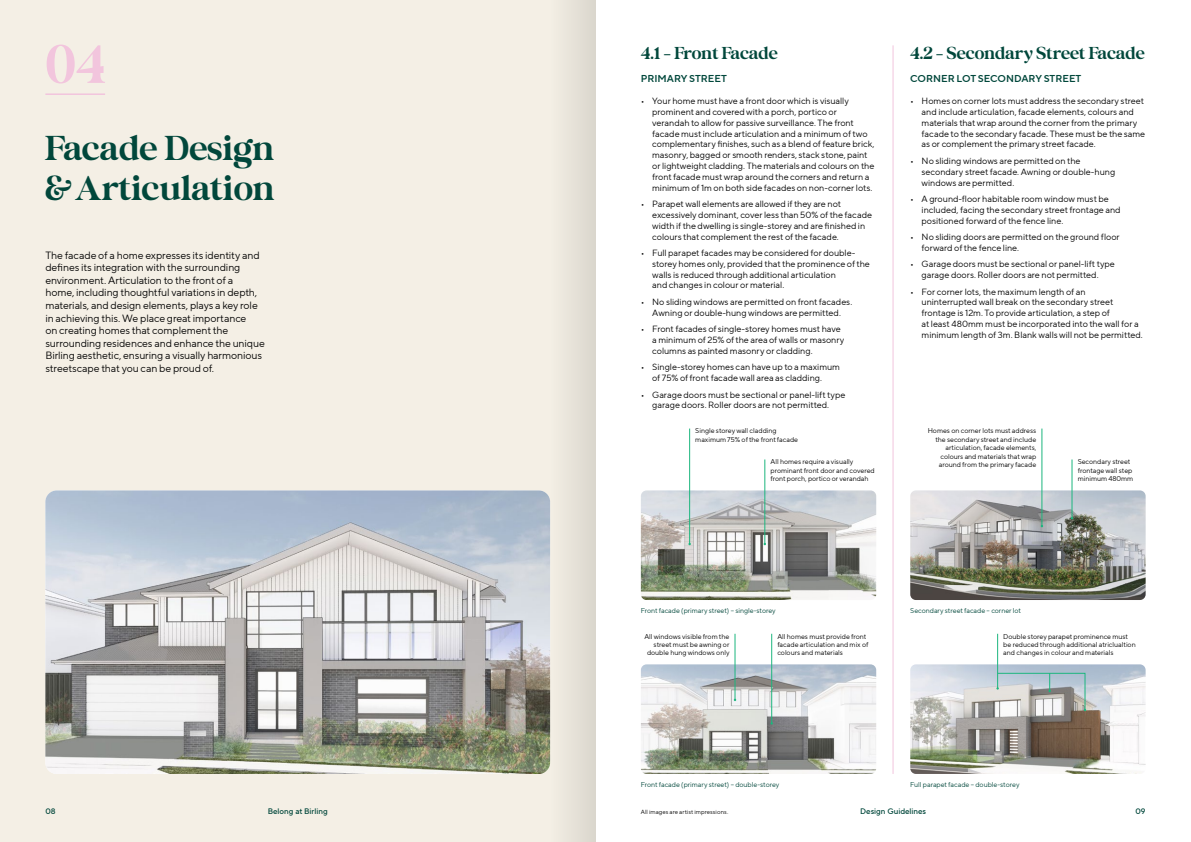
<style>
.page{position:relative;width:1191px;height:842px;background:#fff}
.page>*{position:absolute;margin:0;border:0;box-sizing:border-box;transform-origin:0 0}
.t1{font:56px "Bigola Display";color:#f2c5dd}
.t2{font:36px/40px "Bigola Display";letter-spacing:.01em;color:#01473b}
.t3{font:18px "Bigola Display";letter-spacing:.01em;color:#01473b}
.t4{font:10.5px/12.6px "TT Norms Pro";letter-spacing:-.01em;color:#000}
.t5{font:10px "TT Norms Pro Dm Bd";color:#01473b}
.t6{font:9px/10.8px "TT Norms Pro";color:#000}
.t7{font:500 8px "TT Norms Pro";color:#01473b}
.t8{font:7px/8.4px "TT Norms Pro";color:#000}
.t9{font:7px "TT Norms Pro";color:#01473b}
.t10{font:6px "TT Norms Pro";letter-spacing:.01em;color:#000}
</style>
<div class="page">
<div style="left:0;top:0;width:595px;height:842px;background:#f4efe5"></div>
<hr style="left:45px;top:93px;width:60px;height:2px;background:#f2c5dd">
<img style="left:45px;top:490px;width:505px;height:284px">
<img style="left:641px;top:664px;width:235px;height:110px">
<img style="left:910px;top:664px;width:235px;height:110px">
<img style="left:641px;top:490px;width:235px;height:110px">
<img style="left:910px;top:490px;width:235px;height:110px">
<hr style="left:893px;top:45px;width:1px;height:729px;background:#f2c5dd">
<hr style="left:689px;top:429px;width:1px;height:115px;background:#1cb67e">
<hr style="left:735px;top:634px;width:1px;height:66px;background:#1cb67e">
<hr style="left:1041px;top:429px;width:1px;height:97px;background:#1cb67e">
<hr style="left:1071px;top:459px;width:1px;height:59px;background:#1cb67e">
<hr style="left:764px;top:459px;width:1px;height:85px;background:#1cb67e">
<hr style="left:771px;top:634px;width:1px;height:89px;background:#1cb67e">
<hr style="left:997px;top:634px;width:1px;height:54px;background:#1cb67e">
<svg style="left:996px;top:673px;width:90px;height:38px;background:#b9c3c4"></svg>
<div style="left:550px;top:0;width:45px;height:842px;background:#e7e2d9"></div>
<h1 class="t1" style="left:45px;top:33px;width:61px">04</h1>
<h2 class="t2" style="left:45px;top:131px;width:230px">Facade Design &amp; Articulation</h2>
<p class="t4" style="left:45px;top:249px;width:221px">The facade of a home expresses its identity and defines its integration with the surrounding environment. Articulation to the front of a<br>home, including thoughtful variations in depth, materials, and design elements, plays a key role in achieving this. We place great importance<br>on creating homes that complement the surrounding residences and enhance the unique Birling aesthetic, ensuring a visually harmonious streetscape that you can be proud of.</p>
<h3 class="t3" style="left:641px;top:43px;width:138px">4.1 - Front Facade</h3>
<p class="t5" style="left:641px;top:71px;width:88px">PRIMARY STREET</p>
<p class="t6" style="left:652px;top:96px;width:224px;text-indent:-11px">• Your home must have a front door which is visually prominent and covered with a porch, portico or verandah to allow for passive surveillance. The front facade must include articulation and a minimum of two complementary finishes, such as a blend of feature brick, masonry, bagged or smooth renders, stack stone, paint or lightweight cladding. The materials and colours on the front facade must wrap around the corners and return a minimum of 1m on both side facades on non-corner lots.</p>
<p class="t6" style="left:652px;top:198px;width:221px;text-indent:-11px">• Parapet wall elements are allowed if they are not excessively dominant, cover less than 50% of the facade width if the dwelling is single-storey and are finished in colours that complement the rest of the facade.</p>
<p class="t6" style="left:652px;top:247px;width:219px;text-indent:-11px">• Full parapet facades may be considered for double&shy;storey homes only, provided that the prominence of the walls is reduced through additional articulation<br>and changes in colour or material.</p>
<p class="t6" style="left:641px;top:296px;width:213px;text-align:center">• No sliding windows are permitted on front facades.<br>Awning or double-hung windows are permitted.</p>
<p class="t6" style="left:652px;top:324px;width:193px;text-indent:-11px">• Front facades of single-storey homes must have a minimum of 25% of the area of walls or masonry columns as painted masonry or cladding.</p>
<p class="t6" style="left:652px;top:362px;width:189px;text-indent:-11px">• Single-storey homes can have up to a maximum of 75% of front facade wall area as cladding.</p>
<p class="t6" style="left:641px;top:389px;width:206px;text-align:center">• Garage doors must be sectional or panel-lift type garage doors. Roller doors are not permitted.</p>
<h3 class="t3" style="left:910px;top:43px;width:236px">4.2 - Secondary Street Facade</h3>
<p class="t5" style="left:910px;top:71px;width:173px">CORNER LOT SECONDARY STREET</p>
<p class="t6" style="left:921px;top:96px;width:225px;text-indent:-11px">• Homes on corner lots must address the secondary street and include articulation, facade elements, colours and materials that wrap around the corner from the primary facade to the secondary facade. These must be the same as or complement the primary street facade.</p>
<p class="t6" style="left:921px;top:155px;width:195px;text-indent:-11px">• No sliding windows are permitted on the secondary street facade. Awning or double-hung windows are permitted.</p>
<p class="t6" style="left:921px;top:193px;width:200px;text-indent:-11px">• A ground-floor habitable room window must be included, facing the secondary street frontage and positioned forward of the fence line.</p>
<p class="t6" style="left:921px;top:231px;width:200px;text-indent:-11px">• No sliding doors are permitted on the ground floor forward of the fence line.</p>
<p class="t6" style="left:910px;top:259px;width:206px;text-align:center">• Garage doors must be sectional or panel-lift type garage doors. Roller doors are not permitted.</p>
<p class="t6" style="left:921px;top:286px;width:223px;text-indent:-11px">• For corner lots, the maximum length of an uninterrupted wall break on the secondary street frontage is 12m. To provide articulation, a step of<br>at least 480mm must be incorporated into the wall for a minimum length of 3m. Blank walls will not be permitted.</p>
<p class="t8" style="left:695px;top:427px;width:104px">Single storey wall cladding maximum 75% of the front facade</p>
<p class="t8" style="left:770px;top:458px;width:106px">All homes require a visually prominant front door and covered front porch, portico or verandah</p>
<p class="t8" style="left:927px;top:427px;width:110px;text-align:right">Homes on corner lots must address the secondary street and include articulation, facade elements, colours and materials that wrap around from the primary facade</p>
<p class="t8" style="left:1077px;top:458px;width:57px">Secondary street frontage wall step minimum 480mm</p>
<p class="t9" style="left:641px;top:606px;width:136px">Front facade (primary street) – single-storey</p>
<p class="t9" style="left:910px;top:606px;width:112px">Secondary street facade – corner lot</p>
<p class="t8" style="left:644px;top:632px;width:87px;text-align:right">All windows visible from the street must be awning or double hung windows only</p>
<p class="t8" style="left:777px;top:632px;width:92px">All homes must provide front facade articulation and mix of colours and materials</p>
<p class="t8" style="left:1003px;top:632px;width:134px">Double storey parapet prominence must be reduced through additional atriclualtion and changes in colour and materials</p>
<p class="t9" style="left:641px;top:780px;width:140px">Front facade (primary street) – double-storey</p>
<p class="t9" style="left:910px;top:780px;width:111px">Full parapet facade – double-storey</p>
<p class="t10" style="left:641px;top:807px;width:89px">All images are artist impressions.</p>
<p class="t7" style="left:45px;top:805px;width:12px">08</p>
<p class="t7" style="left:268px;top:805px;width:61px">Belong at Birling</p>
<p class="t7" style="left:860px;top:805px;width:67px">Design Guidelines</p>
<p class="t7" style="left:1135px;top:805px;width:12px">09</p>
</div>
